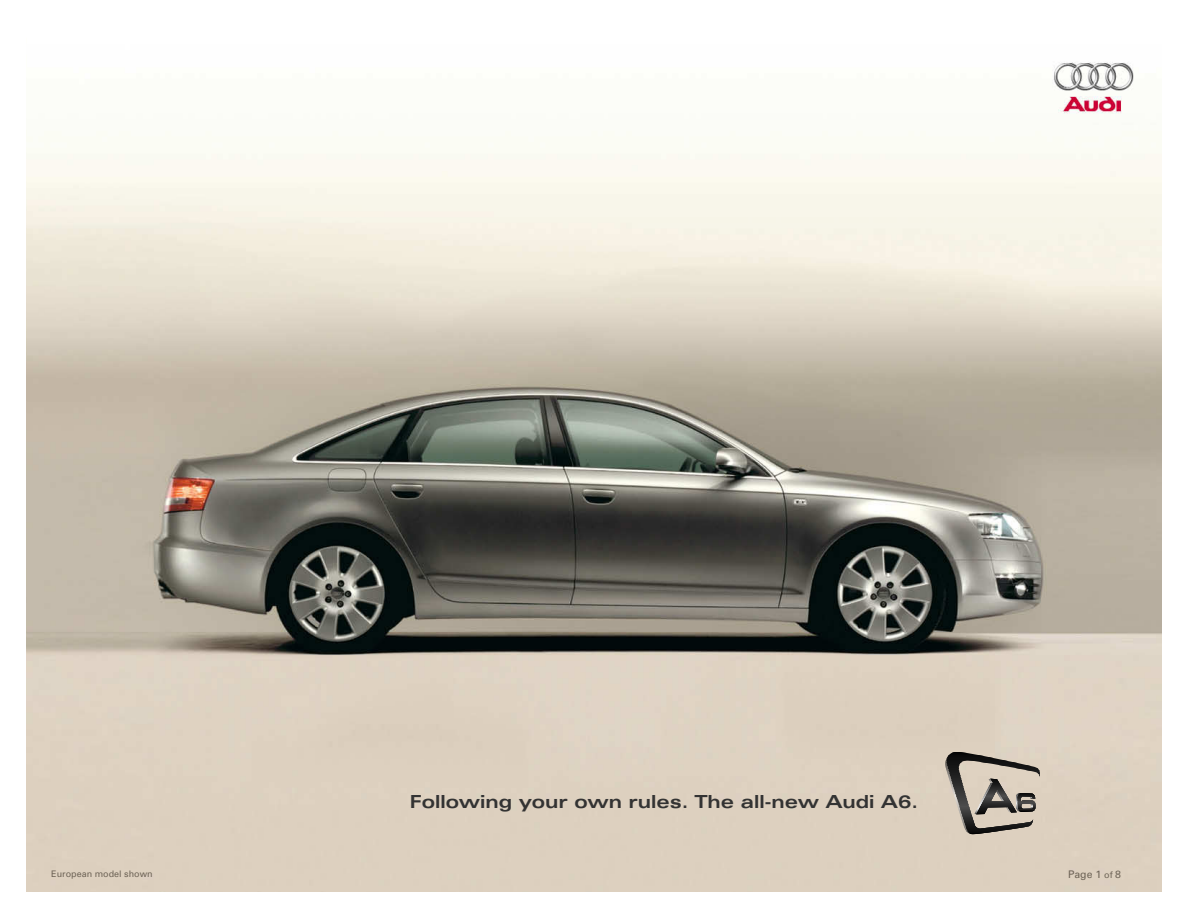
<style>
.page{position:relative;width:1188px;height:918px;background:#fff}
.page>*{position:absolute;margin:0;border:0;box-sizing:border-box;transform-origin:0 0}
.t1{font:700 expanded 18px "Univers";color:#333}
.t2{font:10.5px "Univers";color:#6d6356}
.t3{font:9px "Univers";color:#6d6356}
.s1{font-size:9px}
</style>
<div class="page">
<img style="left:27px;top:62px;width:1135px;height:830px">
<hr style="left:947px;top:752px;width:93px;height:1px;background:#000">
<hr style="left:947px;top:753px;width:93px;height:1px;background:#050505">
<hr style="left:947px;top:754px;width:93px;height:1px;background:#070707">
<hr style="left:947px;top:755px;width:93px;height:1px;background:#0a0a0a">
<hr style="left:947px;top:756px;width:93px;height:1px;background:#0b0b0b">
<hr style="left:947px;top:757px;width:93px;height:1px;background:#0c0c0c">
<hr style="left:947px;top:758px;width:93px;height:1px;background:#0e0e0e">
<hr style="left:947px;top:759px;width:93px;height:1px;background:#0e0e0e">
<hr style="left:947px;top:760px;width:93px;height:1px;background:#101010">
<hr style="left:947px;top:761px;width:93px;height:1px;background:#111">
<hr style="left:947px;top:762px;width:93px;height:1px;background:#111">
<hr style="left:947px;top:763px;width:93px;height:1px;background:#131313">
<hr style="left:947px;top:764px;width:93px;height:1px;background:#131313">
<hr style="left:947px;top:765px;width:93px;height:1px;background:#151515">
<hr style="left:947px;top:766px;width:93px;height:1px;background:#161616">
<hr style="left:947px;top:767px;width:93px;height:1px;background:#161616">
<hr style="left:947px;top:768px;width:93px;height:1px;background:#181818">
<hr style="left:947px;top:769px;width:93px;height:1px;background:#181818">
<hr style="left:947px;top:770px;width:93px;height:1px;background:#191919">
<hr style="left:947px;top:771px;width:93px;height:1px;background:#1b1b1b">
<hr style="left:947px;top:772px;width:93px;height:1px;background:#1c1c1c">
<hr style="left:947px;top:773px;width:93px;height:1px;background:#1e1e1e">
<hr style="left:947px;top:774px;width:93px;height:1px;background:#1e1e1e">
<hr style="left:947px;top:775px;width:93px;height:1px;background:#1f1f1f">
<hr style="left:947px;top:776px;width:93px;height:1px;background:#212121">
<hr style="left:947px;top:777px;width:93px;height:1px;background:#222">
<hr style="left:947px;top:778px;width:93px;height:1px;background:#242424">
<hr style="left:947px;top:779px;width:93px;height:1px;background:#252525">
<hr style="left:947px;top:780px;width:93px;height:1px;background:#262626">
<hr style="left:947px;top:781px;width:93px;height:1px;background:#282828">
<hr style="left:947px;top:782px;width:93px;height:1px;background:#292929">
<hr style="left:947px;top:783px;width:93px;height:1px;background:#2b2b2b">
<hr style="left:947px;top:784px;width:93px;height:1px;background:#2c2c2c">
<hr style="left:947px;top:785px;width:93px;height:1px;background:#2d2d2d">
<hr style="left:947px;top:786px;width:93px;height:1px;background:#303030">
<hr style="left:947px;top:787px;width:93px;height:1px;background:#313131">
<hr style="left:947px;top:788px;width:93px;height:1px;background:#323232">
<hr style="left:947px;top:789px;width:93px;height:1px;background:#343434">
<hr style="left:947px;top:790px;width:93px;height:1px;background:#353535">
<hr style="left:947px;top:791px;width:93px;height:1px;background:#373737">
<hr style="left:947px;top:792px;width:93px;height:1px;background:#383838">
<hr style="left:947px;top:793px;width:93px;height:1px;background:#393939">
<hr style="left:947px;top:794px;width:93px;height:1px;background:#3b3b3b">
<hr style="left:947px;top:795px;width:93px;height:1px;background:#3c3c3c">
<hr style="left:947px;top:796px;width:93px;height:1px;background:#3e3e3e">
<hr style="left:947px;top:797px;width:93px;height:1px;background:#3f3f3f">
<hr style="left:947px;top:798px;width:93px;height:1px;background:#404040">
<hr style="left:947px;top:799px;width:93px;height:1px;background:#424242">
<hr style="left:947px;top:800px;width:93px;height:1px;background:#434343">
<hr style="left:947px;top:801px;width:93px;height:1px;background:#454545">
<hr style="left:947px;top:802px;width:93px;height:1px;background:#464646">
<hr style="left:947px;top:803px;width:93px;height:1px;background:#474747">
<hr style="left:947px;top:804px;width:93px;height:1px;background:#494949">
<hr style="left:947px;top:805px;width:93px;height:1px;background:#4a4a4a">
<hr style="left:947px;top:806px;width:93px;height:1px;background:#4c4c4c">
<hr style="left:947px;top:807px;width:93px;height:1px;background:#4c4c4c">
<hr style="left:947px;top:808px;width:93px;height:1px;background:#484848">
<hr style="left:947px;top:809px;width:93px;height:1px;background:#464646">
<hr style="left:947px;top:810px;width:93px;height:1px;background:#434343">
<hr style="left:947px;top:811px;width:93px;height:1px;background:#404040">
<hr style="left:947px;top:812px;width:93px;height:1px;background:#3d3d3d">
<hr style="left:947px;top:813px;width:93px;height:1px;background:#3a3a3a">
<hr style="left:947px;top:814px;width:93px;height:1px;background:#373737">
<hr style="left:947px;top:815px;width:93px;height:1px;background:#353535">
<hr style="left:947px;top:816px;width:93px;height:1px;background:#323232">
<hr style="left:947px;top:817px;width:93px;height:1px;background:#2f2f2f">
<hr style="left:947px;top:818px;width:93px;height:1px;background:#2b2b2b">
<hr style="left:947px;top:819px;width:93px;height:1px;background:#282828">
<hr style="left:947px;top:820px;width:93px;height:1px;background:#262626">
<hr style="left:947px;top:821px;width:93px;height:1px;background:#232323">
<hr style="left:947px;top:822px;width:93px;height:1px;background:#202020">
<hr style="left:947px;top:823px;width:93px;height:1px;background:#1e1e1e">
<hr style="left:947px;top:824px;width:93px;height:1px;background:#1b1b1b">
<hr style="left:947px;top:825px;width:93px;height:1px;background:#181818">
<hr style="left:947px;top:826px;width:93px;height:1px;background:#171717">
<hr style="left:947px;top:827px;width:93px;height:1px;background:#151515">
<hr style="left:947px;top:828px;width:93px;height:1px;background:#131313">
<hr style="left:947px;top:829px;width:93px;height:1px;background:#111">
<hr style="left:947px;top:830px;width:93px;height:1px;background:#0e0e0e">
<hr style="left:947px;top:831px;width:93px;height:1px;background:#0d0d0d">
<hr style="left:947px;top:832px;width:93px;height:1px;background:#0a0a0a">
<hr style="left:947px;top:833px;width:93px;height:1px;background:#050505">
<hr style="left:947px;top:834px;width:93px;height:1px;background:#000">
<svg style="left:945px;top:755px;width:91px;height:79px"></svg>
<p class="t1" style="left:410px;top:791px;width:510px">Following your own rules. The all-new Audi A6.</p>
<p class="t3" style="left:51px;top:868px;width:103px">European model shown</p>
<p class="t2" style="left:1068px;top:868px;width:55px">Page 1 <span class="s1">of</span> 8</p>
</div>
